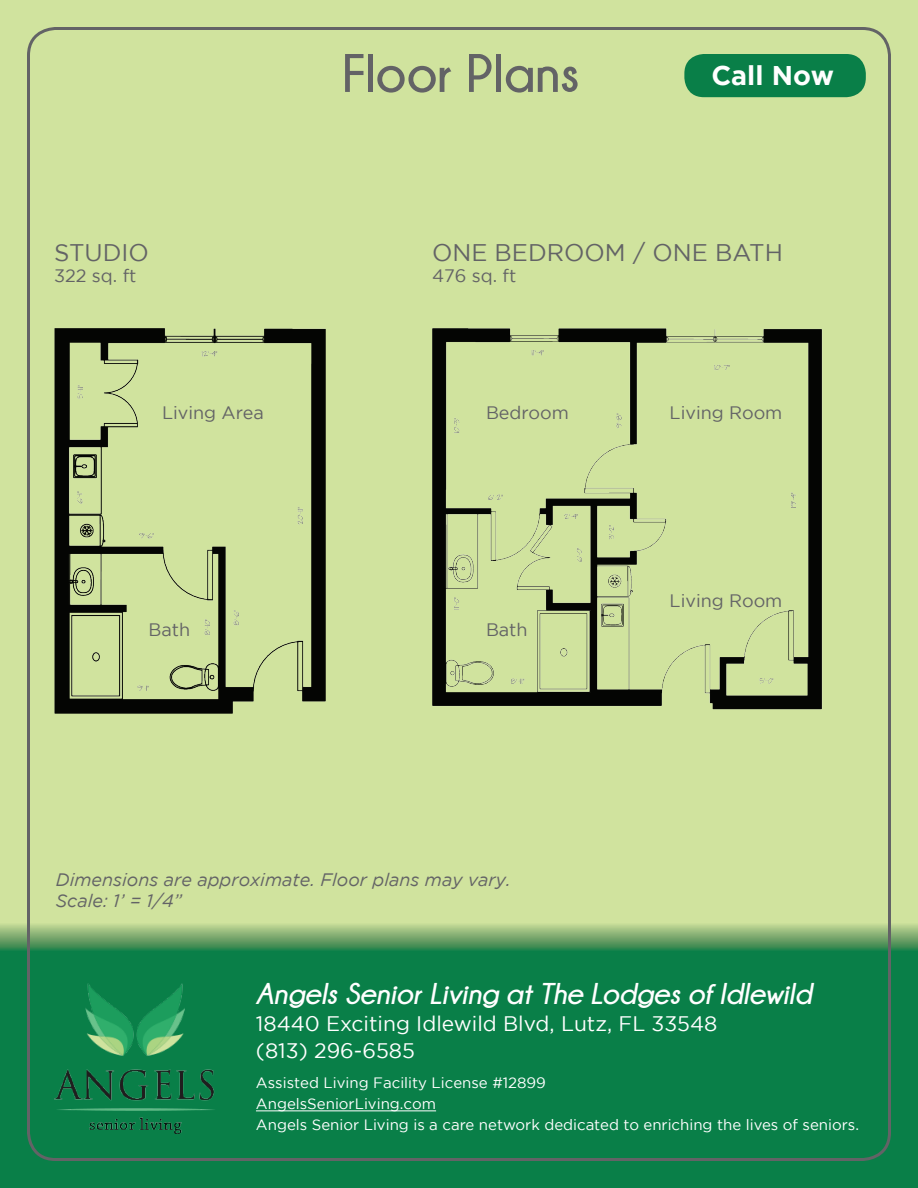
<style>
.page{position:relative;width:918px;height:1188px;background:#fff}
.page>*{position:absolute;margin:0;border:0;box-sizing:border-box;transform-origin:0 0}
.t1{font:700 54px "Champagne&Limousines";color:#636366}
.t2{font:italic 700 30px "Champagne&Limousines";color:#fff}
.t3{font:700 27px "Gotham";color:#fff}
.t4{font:24px "Gotham";color:#636366}
.t5{font:21px/27px "Gotham";color:#fff}
.t6{font:18px "Gotham";color:#636366}
.t7{font:italic 18px/21.6px "Gotham";color:#636366}
.t8{font:15px/21px "Gotham";color:#fff}
</style>
<div class="page">
<div style="left:0;top:0;width:918px;height:927px;background:#d0e39e"></div>
<div style="left:0;top:950px;width:918px;height:238px;background:#097f48"></div>
<svg style="left:0;top:924px;width:918px;height:26px;background:#78aa6f"></svg>
<hr style="left:256px;top:1111px;width:180px;height:1px;background:#fff">
<img style="left:54px;top:983px;width:161px;height:150px">
<div style="left:684px;top:54px;width:182px;height:43px;background:#097f48;border-radius:19px"></div>
<img style="left:432px;top:328px;width:391px;height:382px">
<img style="left:54px;top:328px;width:272px;height:386px">
<h3 class="t4" style="left:54px;top:239px;width:96px">STUDIO</h3>
<p class="t6" style="left:54px;top:266px;width:84px">322 sq. ft</p>
<p class="t6" style="left:162px;top:403px;width:103px">Living Area</p>
<h1 class="t1" style="left:342px;top:44px;width:239px">Floor Plans</h1>
<h3 class="t3" style="left:711px;top:59px;width:124px">Call Now</h3>
<h3 class="t4" style="left:432px;top:239px;width:352px">ONE BEDROOM / ONE BATH</h3>
<p class="t6" style="left:432px;top:266px;width:86px">476 sq. ft</p>
<p class="t6" style="left:486px;top:403px;width:84px">Bedroom</p>
<p class="t6" style="left:670px;top:403px;width:114px">Living Room</p>
<p class="t6" style="left:670px;top:591px;width:114px">Living Room</p>
<p class="t6" style="left:149px;top:619px;width:43px">Bath</p>
<p class="t6" style="left:486px;top:619px;width:43px">Bath</p>
<p class="t7" style="left:56px;top:869px;width:456px">Dimensions are approximate. Floor plans may vary.<br>Scale: 1’ = 1/4”</p>
<h2 class="t2" style="left:256px;top:977px;width:557px">Angels Senior Living at The Lodges of Idlewild</h2>
<h3 class="t5" style="left:256px;top:1010px;width:463px">18440 Exciting Idlewild Blvd, Lutz, FL 33548 (813) 296-6585</h3>
<p class="t8" style="left:256px;top:1072px;width:605px">Assisted Living Facility License #12899<br>AngelsSeniorLiving.com<br>Angels Senior Living is a care network dedicated to enriching the lives of seniors.</p>
</div>
